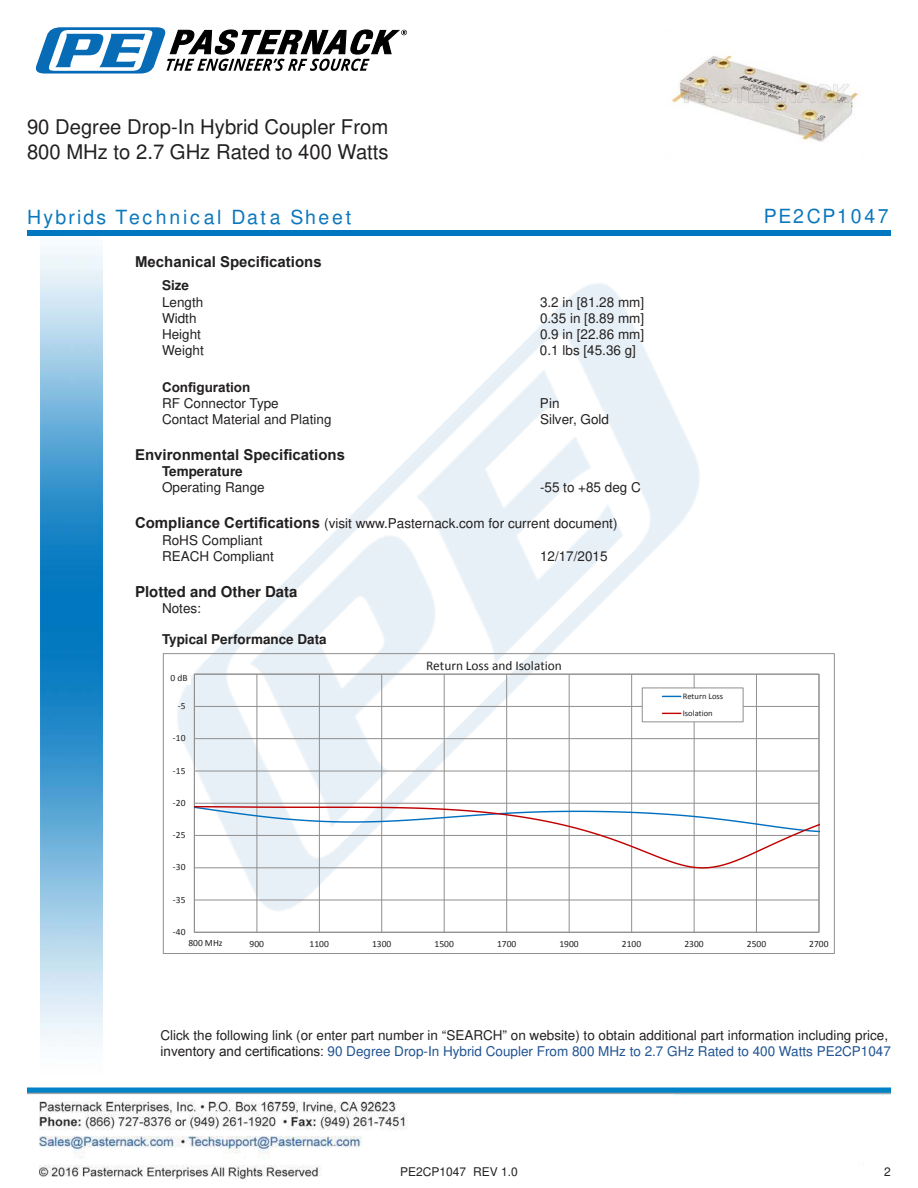
<style>
.page{position:relative;width:918px;height:1188px;background:#fff}
.page>*{position:absolute;margin:0;border:0;box-sizing:border-box;transform-origin:0 0}
.t1{font:20.25px/24.3px "Arial";color:#221f1f}
.t2{font:900 19.5px "Arial";letter-spacing:.14em;color:#0a77bd}
.t3{font:900 19.5px "Arial";letter-spacing:.115em;color:#0a77bd}
.t4{font:700 15px "Arial";color:#221f1f}
.t5{font:13.5px/16.2px "Arial";color:#221f1f}
.t6{font:700 13.5px "Arial";color:#221f1f}
.t7{font:13.35px "Calibri";color:#221f1f}
.t8{font:12px "Arial";color:#221f1f}
.t9{font:9.45px "Calibri";color:#221f1f}
.t10{font:8.55px/17px "Calibri";color:#221f1f}
.s1{font-weight:700;font-size:15px}
.s2{color:#1f5392}
</style>
<div class="page">
<img style="left:39px;top:1101px;width:369px;height:79px">
<img style="left:102px;top:246px;width:717px;height:724px">
<img style="left:27px;top:1088px;width:864px;height:9px">
<img style="left:40px;top:246px;width:62px;height:795px">
<svg style="left:35px;top:27px;width:372px;height:47px"></svg>
<div style="left:27px;top:230px;width:864px;height:6px;background:#0177c0"></div>
<hr style="left:194px;top:738px;width:625px;height:1px;background:#908f8f">
<hr style="left:194px;top:706px;width:625px;height:1px;background:#908f8f">
<hr style="left:257px;top:674px;width:1px;height:258px;background:#908f8f">
<hr style="left:319px;top:674px;width:1px;height:258px;background:#908f8f">
<hr style="left:381px;top:674px;width:1px;height:258px;background:#908f8f">
<hr style="left:444px;top:674px;width:1px;height:258px;background:#908f8f">
<hr style="left:506px;top:674px;width:1px;height:258px;background:#908f8f">
<hr style="left:569px;top:674px;width:1px;height:258px;background:#908f8f">
<hr style="left:631px;top:674px;width:1px;height:258px;background:#908f8f">
<hr style="left:694px;top:674px;width:1px;height:258px;background:#908f8f">
<hr style="left:756px;top:674px;width:1px;height:258px;background:#908f8f">
<hr style="left:819px;top:674px;width:1px;height:258px;background:#908f8f">
<hr style="left:194px;top:674px;width:1px;height:258px;background:#908f8f">
<hr style="left:194px;top:674px;width:625px;height:1px;background:#908f8f">
<svg style="left:194px;top:765px;width:626px;height:168px"></svg>
<div style="left:168px;top:670px;width:23px;height:15px;background:#fff"></div>
<div style="left:185px;top:936px;width:41px;height:14px;background:#fff"></div>
<div style="left:642px;top:688px;width:101px;height:34px;background:#fff"></div>
<div style="left:642px;top:688px;width:101px;height:34px;border:1px solid #908f8f"></div>
<svg style="left:663px;top:696px;width:18px;height:1px"></svg>
<svg style="left:663px;top:713px;width:18px;height:1px"></svg>
<img style="left:672px;top:55px;width:187px;height:87px">
<h1 class="t1" style="left:27px;top:117px;width:363px">90 Degree Drop-In Hybrid Coupler From<br>800 MHz to 2.7 GHz Rated to 400 Watts</h1>
<h2 class="t2" style="left:27px;top:209px;width:326px">Hybrids Technical Data Sheet</h2>
<p class="t4" style="left:135px;top:252px;width:188px">Mechanical Speci昀椀cations</p>
<p class="t6" style="left:162px;top:280px;width:29px">Size</p>
<p class="t5" style="left:162px;top:295px;width:43px">Length</p>
<p class="t5" style="left:540px;top:295px;width:106px">3.2 in [81.28 mm]</p>
<p class="t5" style="left:162px;top:311px;width:36px">Width</p>
<p class="t5" style="left:540px;top:311px;width:106px">0.35 in [8.89 mm]</p>
<p class="t5" style="left:162px;top:327px;width:41px">Height</p>
<p class="t5" style="left:540px;top:327px;width:106px">0.9 in [22.86 mm]</p>
<p class="t5" style="left:162px;top:344px;width:43px">Weight</p>
<p class="t5" style="left:540px;top:344px;width:98px">0.1 lbs [45.36 g]</p>
<p class="t6" style="left:162px;top:378px;width:90px">Con昀椀guration</p>
<p class="t5" style="left:162px;top:396px;width:118px">RF Connector Type</p>
<p class="t5" style="left:540px;top:396px;width:21px">Pin</p>
<p class="t5" style="left:162px;top:412px;width:171px">Contact Material and Plating</p>
<p class="t5" style="left:540px;top:412px;width:71px">Silver, Gold</p>
<p class="t4" style="left:135px;top:445px;width:212px">Environmental Speci昀椀cations</p>
<p class="t6" style="left:162px;top:466px;width:82px">Temperature</p>
<p class="t5" style="left:162px;top:481px;width:104px">Operating Range</p>
<p class="t5" style="left:540px;top:481px;width:102px">-55 to +85 deg C</p>
<p class="t5" style="left:162px;top:517px;width:457px;text-indent:-27px"><span class="s1">Compliance Certi昀椀cations</span> (visit www.Pasternack.com for current document)<br>RoHS Compliant<br>REACH Compliant</p>
<p class="t5" style="left:540px;top:549px;width:69px">12/17/2015</p>
<p class="t4" style="left:135px;top:586px;width:164px">Plotted and Other Data</p>
<p class="t5" style="left:162px;top:601px;width:41px">Notes:</p>
<p class="t6" style="left:162px;top:634px;width:166px">Typical Performance Data</p>
<p class="t9" style="left:181px;top:668px;width:6px">0</p>
<p class="t9" style="left:171px;top:672px;width:19px">0 dB</p>
<p class="t9" style="left:178px;top:700px;width:9px">-5</p>
<p class="t9" style="left:173px;top:733px;width:14px">-10</p>
<p class="t9" style="left:173px;top:765px;width:14px">-15</p>
<p class="t9" style="left:173px;top:797px;width:14px">-20</p>
<p class="t9" style="left:173px;top:829px;width:14px">-25</p>
<p class="t9" style="left:173px;top:862px;width:14px">-30</p>
<p class="t9" style="left:173px;top:894px;width:14px">-35</p>
<p class="t9" style="left:173px;top:926px;width:14px">-40</p>
<p class="t7" style="left:426px;top:657px;width:137px">Return Loss and Isolation</p>
<p class="t10" style="left:683px;top:687px;width:42px">Return Loss<br>Isolation</p>
<h2 class="t3" style="left:764px;top:209px;width:126px">PE2CP1047</h2>
<p class="t9" style="left:188px;top:937px;width:36px">800 MHz</p>
<p class="t9" style="left:187px;top:939px;width:16px">700</p>
<p class="t9" style="left:250px;top:939px;width:16px">900</p>
<p class="t9" style="left:310px;top:939px;width:21px">1100</p>
<p class="t9" style="left:372px;top:939px;width:21px">1300</p>
<p class="t9" style="left:435px;top:939px;width:21px">1500</p>
<p class="t9" style="left:497px;top:939px;width:21px">1700</p>
<p class="t9" style="left:559px;top:939px;width:21px">1900</p>
<p class="t9" style="left:622px;top:939px;width:21px">2100</p>
<p class="t9" style="left:684px;top:939px;width:21px">2300</p>
<p class="t9" style="left:747px;top:939px;width:21px">2500</p>
<p class="t9" style="left:809px;top:939px;width:21px">2700</p>
<p class="t5" style="left:160px;top:1029px;width:732px">Click the following link (or enter part number in “SEARCH” on website) to obtain additional part information including price, inventory and certi昀椀cations: <span class="s2">90 Degree Drop-In Hybrid Coupler From 800 MHz to 2.7 GHz Rated to 400 Watts PE2CP1047</span></p>
<p class="t8" style="left:400px;top:1167px;width:119px">PE2CP1047 REV 1.0</p>
<p class="t8" style="left:884px;top:1167px;width:8px">2</p>
</div>
